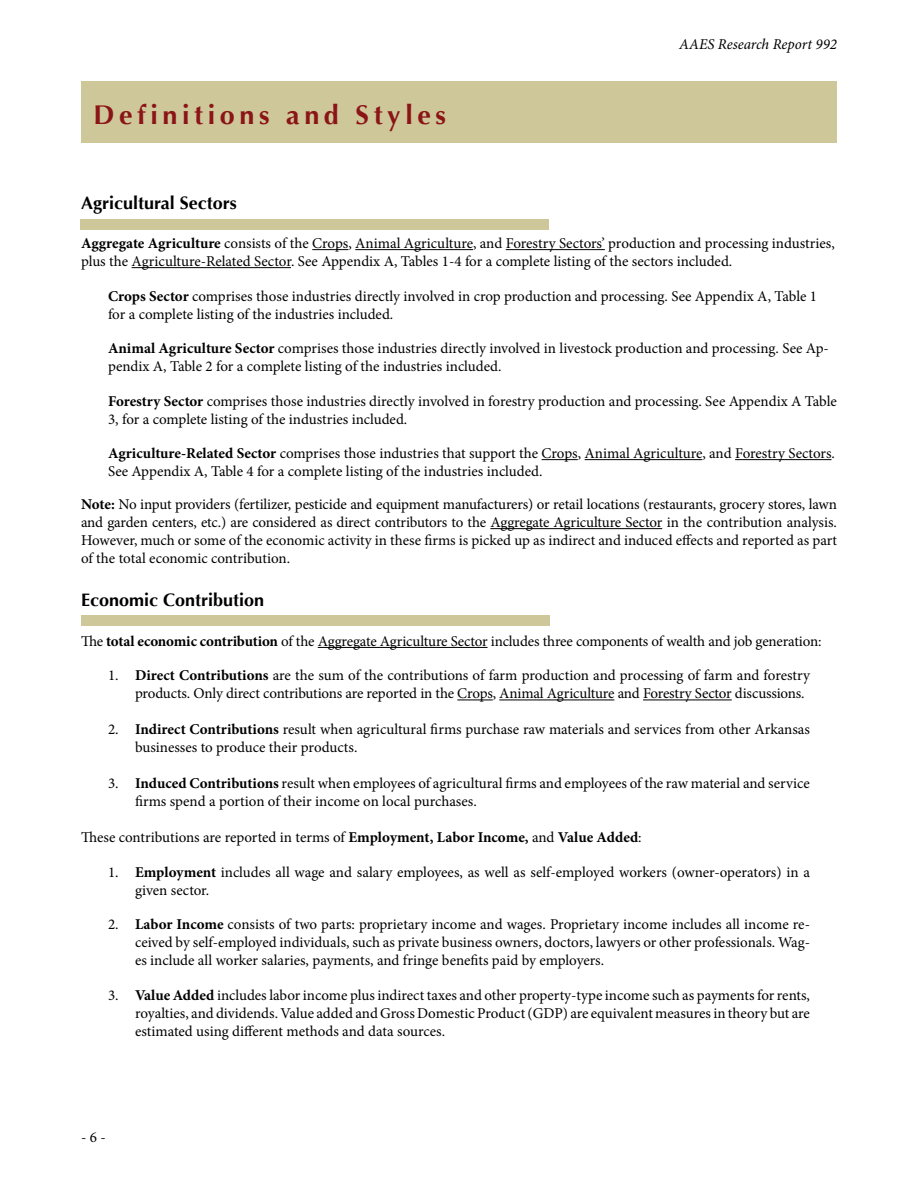
<style>
.page{position:relative;width:918px;height:1188px;background:#fff}
.page>*{position:absolute;margin:0;border:0;box-sizing:border-box;transform-origin:0 0}
.t1{font:700 27px "Optima";letter-spacing:.17em;color:#8b1417}
.t2{font:700 18px "Optima";color:#000}
.t3{font:15px/18px "Minion Pro";letter-spacing:-.005em;color:#000}
.t4{font:italic 15px "Minion Pro";letter-spacing:-.005em;color:#000}
.s1{font-weight:700}
</style>
<div class="page">
<div style="left:81px;top:81px;width:756px;height:62px;background:#cec799"></div>
<hr style="left:312px;top:249px;width:36px;height:1px;background:#000">
<hr style="left:355px;top:249px;width:118px;height:1px;background:#000">
<hr style="left:506px;top:249px;width:99px;height:1px;background:#000">
<hr style="left:132px;top:267px;width:159px;height:1px;background:#000">
<hr style="left:542px;top:459px;width:36px;height:1px;background:#000">
<hr style="left:585px;top:459px;width:117px;height:1px;background:#000">
<hr style="left:735px;top:459px;width:96px;height:1px;background:#000">
<hr style="left:490px;top:528px;width:172px;height:1px;background:#000">
<hr style="left:318px;top:647px;width:170px;height:1px;background:#000">
<hr style="left:457px;top:700px;width:36px;height:1px;background:#000">
<hr style="left:499px;top:700px;width:115px;height:1px;background:#000">
<hr style="left:643px;top:700px;width:89px;height:1px;background:#000">
<div style="left:81px;top:220px;width:468px;height:10px;background:#cec799"></div>
<div style="left:81px;top:615px;width:468px;height:11px;background:#cec799"></div>
<h1 class="t1" style="left:94px;top:100px;width:354px">Definitions and Styles</h1>
<p class="t4" style="left:679px;top:34px;width:159px">AAES Research Report 992</p>
<p class="t2" style="left:81px;top:192px;width:157px">Agricultural Sectors</p>
<p class="t3" style="left:81px;top:234px;width:755px"><span class="s1">Aggregate Agriculture</span> consists of the Crops, Animal Agriculture, and Forestry Sectors’ production and processing industries, plus the Agriculture-Related Sector. See Appendix A, Tables 1-4 for a complete listing of the sectors included.</p>
<p class="t3" style="left:108px;top:287px;width:711px"><span class="s1">Crops Sector</span> comprises those industries directly involved in crop production and processing. See Appendix A, Table 1 for a complete listing of the industries included.</p>
<p class="t3" style="left:108px;top:339px;width:722px"><span class="s1">Animal Agriculture Sector</span> comprises those industries directly involved in livestock production and processing. See Ap&shy;pendix A, Table 2 for a complete listing of the industries included.</p>
<p class="t3" style="left:108px;top:392px;width:730px"><span class="s1">Forestry Sector</span> comprises those industries directly involved in forestry production and processing. See Appendix A Table<br>3, for a complete listing of the industries included.</p>
<p class="t3" style="left:108px;top:444px;width:728px"><span class="s1">Agriculture-Related Sector</span> comprises those industries that support the Crops, Animal Agriculture, and Forestry Sectors.<br>See Appendix A, Table 4 for a complete listing of the industries included.</p>
<p class="t3" style="left:81px;top:495px;width:758px;text-align:justify"><span class="s1">Note:</span> No input providers (fertilizer, pesticide and equipment manufacturers) or retail locations (restaurants, grocery stores, lawn and garden centers, etc.) are considered as direct contributors to the Aggregate Agriculture Sector in the contribution analysis.<br>However, much or some of the economic activity in these firms is picked up as indirect and induced effects and reported as part of the total economic contribution.</p>
<p class="t2" style="left:81px;top:590px;width:185px">Economic Contribution</p>
<p class="t3" style="left:81px;top:632px;width:742px">The <span class="s1">total economic contribution</span> of the Aggregate Agriculture Sector includes three components of wealth and job generation:</p>
<p class="t3" style="left:135px;top:667px;width:677px;text-indent:-27px">1. <span class="s1">Direct Contributions</span> are the sum of the contributions of farm production and processing of farm and forestry products. Only direct contributions are reported in the Crops, Animal Agriculture and Forestry Sector discussions.</p>
<p class="t3" style="left:135px;top:721px;width:676px;text-indent:-27px">2. <span class="s1">Indirect Contributions</span> result when agricultural firms purchase raw materials and services from other Arkansas businesses to produce their products.</p>
<p class="t3" style="left:135px;top:775px;width:676px;text-indent:-27px">3. <span class="s1">Induced Contributions</span> result when employees of agricultural firms and employees of the raw material and service firms spend a portion of their income on local purchases.</p>
<p class="t3" style="left:81px;top:829px;width:562px">These contributions are reported in terms of <span class="s1">Employment, Labor Income,</span> and <span class="s1">Value Added</span>:</p>
<p class="t3" style="left:135px;top:863px;width:677px;text-indent:-27px">1. <span class="s1">Employment</span> includes all wage and salary employees, as well as self-employed workers (owner-operators) in a given sector.</p>
<p class="t3" style="left:135px;top:916px;width:677px;text-align:justify;text-indent:-27px">2. <span class="s1">Labor Income</span> consists of two parts: proprietary income and wages. Proprietary income includes all income re&shy;ceived by self-employed individuals, such as private business owners, doctors, lawyers or other professionals. Wag&shy;es include all worker salaries, payments, and fringe benefits paid by employers.</p>
<p class="t3" style="left:135px;top:986px;width:677px;text-align:justify;text-indent:-27px">3. <span class="s1">Value Added</span> includes labor income plus indirect taxes and other property-type income such as payments for rents, royalties, and dividends. Value added and Gross Domestic Product (GDP) are equivalent measures in theory but are estimated using different methods and data sources.</p>
<p class="t3" style="left:81px;top:1129px;width:26px">- 6 -</p>
</div>
